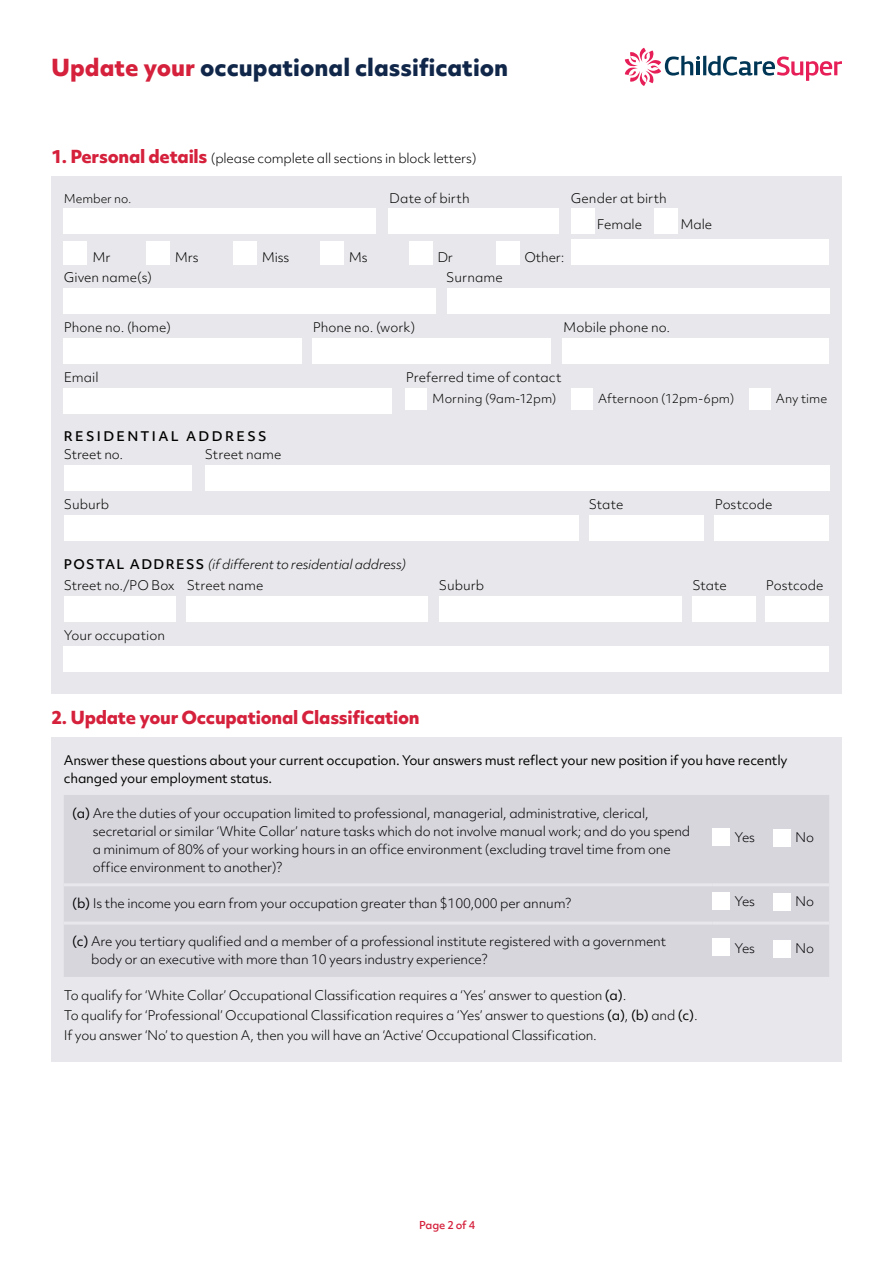
<style>
.page{position:relative;width:893px;height:1263px;background:#fff}
.page>*{position:absolute;margin:0;border:0;box-sizing:border-box;transform-origin:0 0}
.t1{font:800 22.5px "Objektiv Mk 2";color:#11274a}
.t2{font:800 17.25px "Objektiv Mk 2";letter-spacing:-.015em;color:#d5213c}
.t3{font:300 12.75px/18px "Objektiv Mk 2";letter-spacing:-.015em;color:#000}
.t4{font:12.75px/18px "Objektiv Mk 2";letter-spacing:-.015em;color:#000}
.t5{font:italic 300 12.75px/20.7px "Objektiv Mk 2";letter-spacing:-.02em;color:#000}
.t6{font:300 12.75px "Objektiv Mk 2";letter-spacing:.005em;color:#000}
.t7{font:500 12.75px "Objektiv Mk 2";letter-spacing:.185em;color:#000}
.t8{font:300 12px "Objektiv Mk 2";letter-spacing:.005em;color:#000}
.t9{font:300 11.7px "Objektiv Mk 2";letter-spacing:-.005em;color:#000}
.t10{font:500 10.5px "Objektiv Mk 2";letter-spacing:-.025em;color:#d5213c}
.s1{color:#d5213c}
.s2{font-weight:800;font-size:17.25px;color:#d5213c}
.s3{font-weight:500;font-style:normal}
.s4{font-style:normal}
.s5{font-weight:400}
</style>
<div class="page">
<hr style="left:703px;top:56px;width:3px;height:19px;background:#003655">
<svg style="left:708px;top:56px;width:134px;height:25px"></svg>
<svg style="left:625px;top:48px;width:75px;height:38px"></svg>
<div style="left:51px;top:176px;width:791px;height:517px;background:#e8e7eb"></div>
<div style="left:64px;top:208px;width:312px;height:25px;background:#fff"></div>
<div style="left:388px;top:208px;width:171px;height:25px;background:#fff"></div>
<div style="left:571px;top:208px;width:23px;height:25px;background:#fff"></div>
<div style="left:654px;top:208px;width:24px;height:25px;background:#fff"></div>
<div style="left:64px;top:241px;width:23px;height:24px;background:#fff"></div>
<div style="left:146px;top:241px;width:24px;height:24px;background:#fff"></div>
<div style="left:233px;top:241px;width:24px;height:24px;background:#fff"></div>
<div style="left:320px;top:241px;width:24px;height:24px;background:#fff"></div>
<div style="left:409px;top:241px;width:23px;height:24px;background:#fff"></div>
<div style="left:496px;top:241px;width:23px;height:24px;background:#fff"></div>
<div style="left:571px;top:239px;width:258px;height:26px;background:#fff"></div>
<div style="left:64px;top:288px;width:372px;height:26px;background:#fff"></div>
<div style="left:447px;top:288px;width:382px;height:26px;background:#fff"></div>
<div style="left:64px;top:338px;width:238px;height:26px;background:#fff"></div>
<div style="left:313px;top:338px;width:238px;height:26px;background:#fff"></div>
<div style="left:562px;top:338px;width:266px;height:26px;background:#fff"></div>
<div style="left:64px;top:388px;width:328px;height:26px;background:#fff"></div>
<div style="left:406px;top:388px;width:21px;height:21px;background:#fff"></div>
<div style="left:572px;top:388px;width:21px;height:21px;background:#fff"></div>
<div style="left:749px;top:388px;width:22px;height:21px;background:#fff"></div>
<div style="left:64px;top:465px;width:127px;height:26px;background:#fff"></div>
<div style="left:205px;top:465px;width:624px;height:26px;background:#fff"></div>
<div style="left:64px;top:515px;width:514px;height:26px;background:#fff"></div>
<div style="left:589px;top:515px;width:115px;height:26px;background:#fff"></div>
<div style="left:714px;top:515px;width:115px;height:26px;background:#fff"></div>
<div style="left:64px;top:596px;width:112px;height:26px;background:#fff"></div>
<div style="left:187px;top:596px;width:241px;height:26px;background:#fff"></div>
<div style="left:439px;top:596px;width:242px;height:26px;background:#fff"></div>
<div style="left:692px;top:596px;width:64px;height:26px;background:#fff"></div>
<div style="left:765px;top:596px;width:64px;height:26px;background:#fff"></div>
<div style="left:64px;top:646px;width:765px;height:25px;background:#fff"></div>
<div style="left:51px;top:737px;width:791px;height:324px;background:#e8e7eb"></div>
<div style="left:64px;top:795px;width:765px;height:182px;background:#d7d6dd"></div>
<hr style="left:64px;top:883px;width:648px;height:3px;background:#e8e7eb">
<hr style="left:712px;top:883px;width:117px;height:3px;background:#e8e7eb">
<hr style="left:64px;top:921px;width:648px;height:3px;background:#e8e7eb">
<hr style="left:712px;top:921px;width:117px;height:3px;background:#e8e7eb">
<div style="left:712px;top:828px;width:17px;height:17px;background:#fff"></div>
<div style="left:773px;top:830px;width:17px;height:17px;background:#fff"></div>
<div style="left:712px;top:892px;width:17px;height:17px;background:#fff"></div>
<div style="left:773px;top:894px;width:17px;height:17px;background:#fff"></div>
<div style="left:712px;top:938px;width:17px;height:17px;background:#fff"></div>
<div style="left:773px;top:940px;width:17px;height:17px;background:#fff"></div>
<h1 class="t1" style="left:51px;top:51px;width:459px"><span class="s1">Update your</span> occupational classification</h1>
<p class="t3" style="left:51px;top:149px;width:427px"><span class="s2">1. Personal details</span> (please complete all sections in block letters)</p>
<p class="t9" style="left:64px;top:191px;width:69px">Member no.</p>
<p class="t6" style="left:389px;top:190px;width:82px">Date of birth</p>
<p class="t3" style="left:571px;top:186px;width:98px;line-height:25.5px;text-align:center">Gender at birth<br>Female</p>
<p class="t3" style="left:680px;top:215px;width:33px">Male</p>
<p class="t3" style="left:92px;top:248px;width:20px">Mr</p>
<p class="t3" style="left:175px;top:248px;width:25px">Mrs</p>
<p class="t3" style="left:262px;top:248px;width:29px">Miss</p>
<p class="t3" style="left:349px;top:248px;width:20px">Ms</p>
<p class="t3" style="left:437px;top:248px;width:17px">Dr</p>
<p class="t3" style="left:524px;top:248px;width:42px">Other:</p>
<p class="t6" style="left:64px;top:269px;width:90px">Given name(s)</p>
<p class="t3" style="left:446px;top:269px;width:58px">Surname</p>
<p class="t3" style="left:64px;top:318px;width:109px">Phone no. (home)</p>
<p class="t3" style="left:313px;top:318px;width:104px">Phone no. (work)</p>
<p class="t3" style="left:563px;top:318px;width:108px">Mobile phone no.</p>
<p class="t3" style="left:64px;top:368px;width:36px">Email</p>
<p class="t3" style="left:406px;top:368px;width:157px">Preferred time of contact</p>
<p class="t8" style="left:432px;top:390px;width:126px">Morning (9am-12pm)</p>
<p class="t8" style="left:598px;top:390px;width:138px">Afternoon (12pm-6pm)</p>
<p class="t8" style="left:776px;top:390px;width:53px">Any time</p>
<p class="t7" style="left:64px;top:427px;width:204px">RESIDENTIAL ADDRESS</p>
<p class="t3" style="left:64px;top:446px;width:61px">Street no.</p>
<p class="t6" style="left:205px;top:446px;width:78px">Street name</p>
<p class="t3" style="left:64px;top:495px;width:47px">Suburb</p>
<p class="t3" style="left:589px;top:495px;width:36px">State</p>
<p class="t3" style="left:715px;top:495px;width:59px">Postcode</p>
<p class="t5" style="left:64px;top:554px;width:344px"><span class="s3">POSTAL ADDRESS</span> (if different to residential address)<br><span class="s4">Street no./PO Box Street name</span></p>
<p class="t3" style="left:64px;top:626px;width:103px">Your occupation</p>
<p class="t3" style="left:439px;top:576px;width:47px">Suburb</p>
<p class="t3" style="left:692px;top:576px;width:36px">State</p>
<p class="t3" style="left:766px;top:576px;width:59px">Postcode</p>
<h2 class="t2" style="left:51px;top:705px;width:370px">2. Update your Occupational Classification</h2>
<p class="t4" style="left:64px;top:751px;width:725px">Answer these questions about your current occupation. Your answers must reflect your new position if you have recently changed your employment status.</p>
<p class="t3" style="left:93px;top:804px;width:599px;text-indent:-20px"><span class="s5">(a)</span> Are the duties of your occupation limited to professional, managerial, administrative, clerical, secretarial or similar ‘White Collar’ nature tasks which do not involve manual work; and do you spend a minimum of 80% of your working hours in an office environment (excluding travel time from one office environment to another)?</p>
<p class="t3" style="left:734px;top:828px;width:22px">Yes</p>
<p class="t3" style="left:795px;top:828px;width:20px">No</p>
<p class="t3" style="left:72px;top:894px;width:501px"><span class="s5">(b)</span> Is the income you earn from your occupation greater than $100,000 per annum?</p>
<p class="t3" style="left:734px;top:893px;width:22px">Yes</p>
<p class="t3" style="left:795px;top:893px;width:20px">No</p>
<p class="t3" style="left:91px;top:932px;width:577px;text-indent:-19px"><span class="s5">(c)</span> Are you tertiary qualified and a member of a professional institute registered with a government body or an executive with more than 10 years industry experience?</p>
<p class="t3" style="left:734px;top:939px;width:22px">Yes</p>
<p class="t3" style="left:795px;top:939px;width:20px">No</p>
<p class="t3" style="left:64px;top:985px;width:635px;line-height:20.1px">To qualify for ‘White Collar’ Occupational Classification requires a ‘Yes’ answer to question <span class="s5">(a)</span>.<br>To qualify for ‘Professional’ Occupational Classification requires a ‘Yes’ answer to questions <span class="s5">(a)</span>, <span class="s5">(b)</span> and <span class="s5">(c)</span>.<br>If you answer ‘No’ to question A, then you will have an ‘Active’ Occupational Classification.</p>
<p class="t10" style="left:419px;top:1218px;width:57px">Page 2 of 4</p>
</div>
